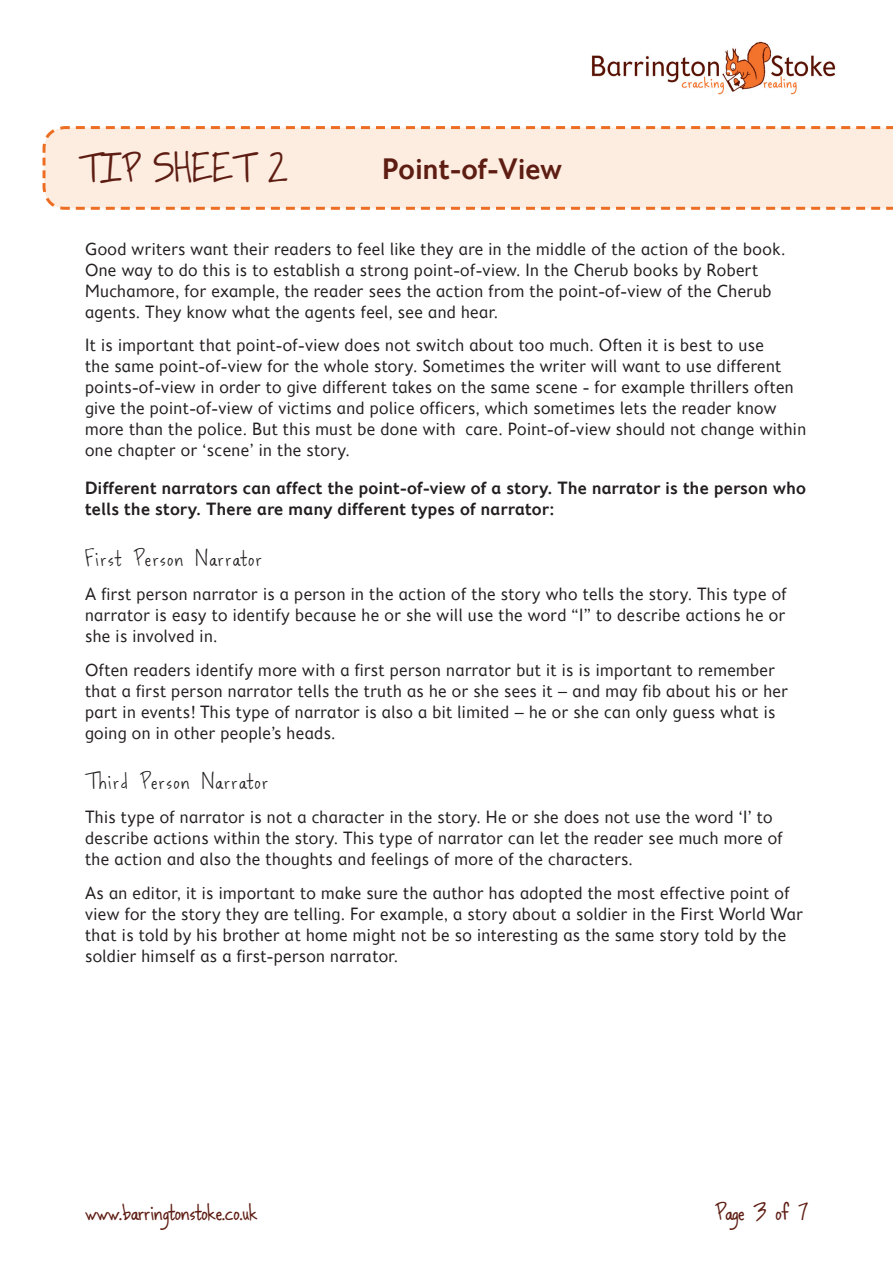
<style>
.page{position:relative;width:893px;height:1263px;background:#fff}
.page>*{position:absolute;margin:0;border:0;box-sizing:border-box;transform-origin:0 0}
.Part_Header{font:600 30px "Fiendstar";color:#5e1d13}
.Part_Header-2{font:700 30px "Dancinginthe Minefields";color:#5e1d13}
.Body_text{font:18px/21px "Fiendstar";letter-spacing:.01em;color:#231f20}
.Body_Text_First_Para{font:18px/21px "Fiendstar";letter-spacing:.01em;color:#231f20}
.In_Text_Title{font:600 18px/21px "Fiendstar";letter-spacing:.01em;color:#231f20}
.In_text_subtitle{font:18px "Dancinginthe Minefields";letter-spacing:.09em;color:#231f20}
.t1{font:700 18px "Dancinginthe Minefields";letter-spacing:.01em;color:#5e1d13}
</style>
<div class="page">
<img style="left:591px;top:41px;width:245px;height:54px">
<svg style="left:42px;top:126px;width:851px;height:84px;background:#fce7d7"></svg>
<p class="Part_Header-2" style="left:79px;top:155px;width:210px">Tip Sheet 2</p>
<p class="Part_Header" style="left:382px;top:152px;width:181px">Point-of-View</p>
<p class="Body_Text_First_Para" style="left:85px;top:238px;width:702px">Good writers want their readers to feel like they are in the middle of the action of the book.<br>One way to do this is to establish a strong point-of-view. In the Cherub books by Robert Muchamore, for example, the reader sees the action from the point-of-view of the Cherub agents. They know what the agents feel, see and hear.</p>
<p class="Body_text" style="left:85px;top:335px;width:723px">It is important that point-of-view does not switch about too much. Often it is best to use<br>the same point-of-view for the whole story. Sometimes the writer will want to use different points-of-view in order to give different takes on the same scene - for example thrillers often give the point-of-view of victims and police officers, which sometimes lets the reader know more than the police. But this must be done with care. Point-of-view should not change within one chapter or ‘scene’ in the story.</p>
<p class="In_Text_Title" style="left:85px;top:478px;width:723px">Different narrators can affect the point-of-view of a story. The narrator is the person who tells the story. There are many different types of narrator:</p>
<p class="In_text_subtitle" style="left:85px;top:549px;width:178px">First Person Narrator</p>
<p class="Body_Text_First_Para" style="left:85px;top:583px;width:703px;text-align:justify">A first person narrator is a person in the action of the story who tells the story. This type of narrator is easy to identify because he or she will use the word “I” to describe actions he or she is involved in.</p>
<p class="Body_text" style="left:85px;top:659px;width:705px">Often readers identify more with a first person narrator but it is is important to remember that a first person narrator tells the truth as he or she sees it – and may fib about his or her part in events! This type of narrator is also a bit limited – he or she can only guess what is going on in other people’s heads.</p>
<p class="In_text_subtitle" style="left:85px;top:773px;width:185px">Third Person Narrator</p>
<p class="Body_Text_First_Para" style="left:85px;top:807px;width:699px">This type of narrator is not a character in the story. He or she does not use the word ‘I’ to describe actions within the story. This type of narrator can let the reader see much more of the action and also the thoughts and feelings of more of the characters.</p>
<p class="Body_text" style="left:85px;top:882px;width:720px">As an editor, it is important to make sure the author has adopted the most effective point of view for the story they are telling. For example, a story about a soldier in the First World War that is told by his brother at home might not be so interesting as the same story told by the soldier himself as a first-person narrator.</p>
<p class="t1" style="left:85px;top:1204px;width:174px">www.barringtonstoke.co.uk</p>
<p class="t1" style="left:715px;top:1204px;width:94px">Page 3 of 7</p>
</div>
